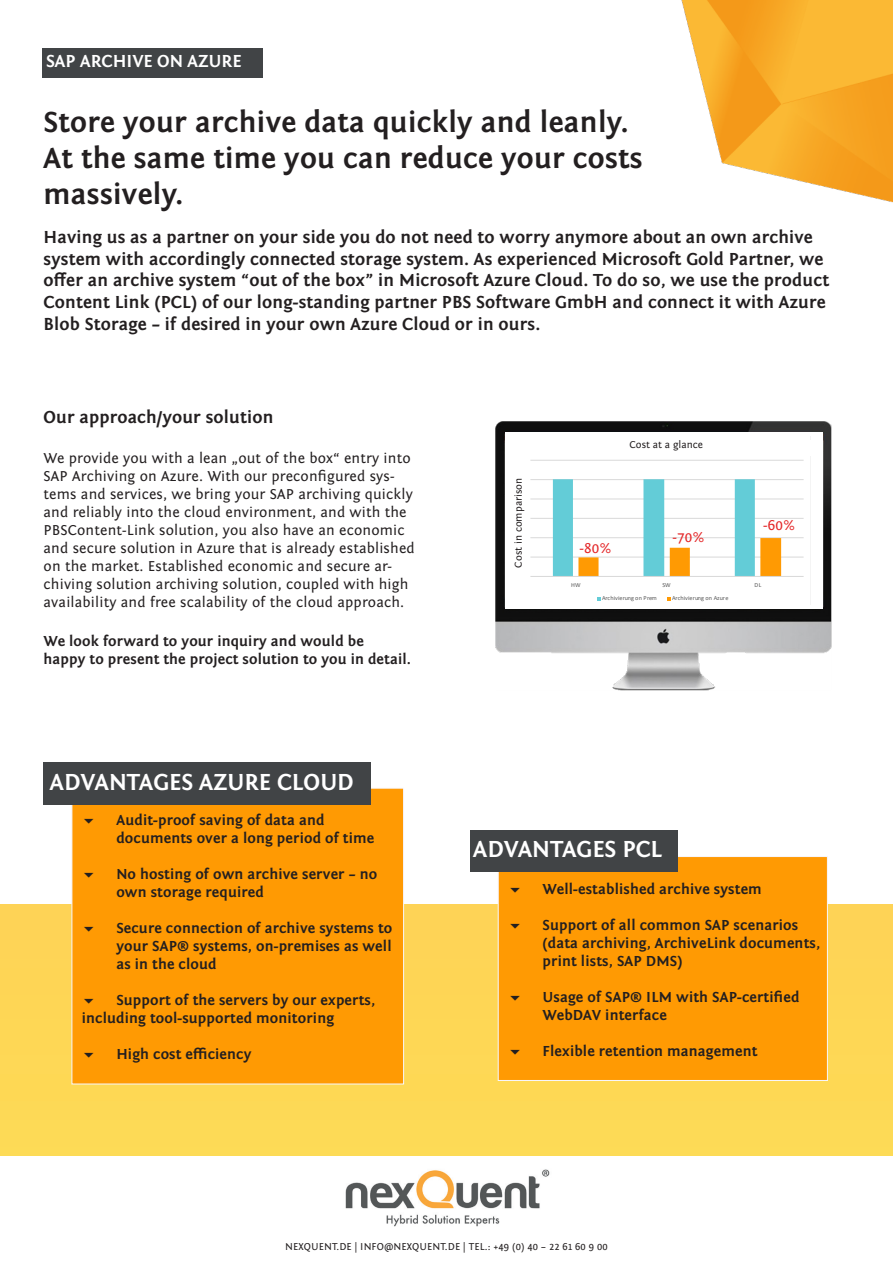
<style>
.page{position:relative;width:893px;height:1263px;background:#fff}
.page>*{position:absolute;margin:0;border:0;box-sizing:border-box;transform-origin:0 0}
.t1{font:700 30px/36px "Fontin Sans";letter-spacing:.01em;color:#231f20}
.t2{font:700 24px "Fontin Sans";color:#fff}
.t3{font:700 18px/21.6px "Fontin Sans";letter-spacing:.01em;color:#231f20}
.t4{font:700 18px "Fontin Sans";color:#fff}
.t5{font:700 15px/18px "Fontin Sans";letter-spacing:.01em;color:#231f20}
.t6{font:15px/18px "Fontin Sans";letter-spacing:.01em;color:#231f20}
.t7{font:15px "Fontin Sans";color:#e42729}
.t8{font:10.5px "Fontin Sans";letter-spacing:.01em;color:#231f20}
.t9{font:9.75px "Calibri";color:#595959}
.t10{font:6.15px "Calibri";letter-spacing:-.005em;color:#595959}
</style>
<div class="page">
<img style="left:681px;top:0;width:212px;height:203px">
<div style="left:0;top:904px;width:893px;height:251px;background:#fed856"></div>
<div style="left:43px;top:48px;width:220px;height:30px;background:#414446"></div>
<div style="left:72px;top:788px;width:332px;height:296px;background:#ff9a03;border:1px solid #f7f7ff"></div>
<div style="left:44px;top:762px;width:327px;height:43px;background:#414446"></div>
<div style="left:498px;top:856px;width:330px;height:225px;background:#ff9a03;border:1px solid #f7f7ff"></div>
<div style="left:470px;top:830px;width:207px;height:41px;background:#414446"></div>
<img style="left:345px;top:1169px;width:205px;height:58px">
<img style="left:495px;top:421px;width:337px;height:270px">
<div style="left:505px;top:433px;width:318px;height:176px;background:#fff"></div>
<svg style="left:530px;top:460px;width:274px;height:141px"></svg>
<p class="t4" style="left:46px;top:51px;width:197px">SAP ARCHIVE ON AZURE</p>
<h1 class="t1" style="left:44px;top:105px;width:601px">Store your archive data quickly and leanly.<br>At the same time you can reduce your costs massively.</h1>
<p class="t3" style="left:44px;top:227px;width:787px">Having us as a partner on your side you do not need to worry anymore about an own archive system with accordingly connected storage system. As experienced Microsoft Gold Partner, we offer an archive system “out of the box” in Microsoft Azure Cloud. To do so, we use the product Content Link (PCL) of our long-standing partner PBS Software GmbH and connect it with Azure Blob Storage – if desired in your own Azure Cloud or in ours.</p>
<p class="t3" style="left:44px;top:406px;width:231px">Our approach/your solution</p>
<p class="t6" style="left:44px;top:449px;width:373px">We provide you with a lean „out of the box“ entry into SAP Archiving on Azure. With our preconfigured sys&shy;tems and services, we bring your SAP archiving quickly and reliably into the cloud environment, and with the PBSContent-Link solution, you also have an economic and secure solution in Azure that is already established on the market. Established economic and secure ar&shy;chiving solution archiving solution, coupled with high availability and free scalability of the cloud approach.</p>
<p class="t5" style="left:44px;top:632px;width:369px">We look forward to your inquiry and would be<br>happy to present the project solution to you in detail.</p>
<h2 class="t2" style="left:50px;top:769px;width:305px">ADVANTAGES AZURE CLOUD</h2>
<p class="t5" style="left:116px;top:811px;width:259px">Audit-proof saving of data and documents over a long period of time</p>
<p class="t5" style="left:116px;top:865px;width:262px">No hosting of own archive server – no own storage required</p>
<p class="t5" style="left:116px;top:919px;width:277px;text-align:justify">Secure connection of archive systems to your SAP® systems, on-premises as well as in the cloud</p>
<p class="t5" style="left:82px;top:991px;width:295px;text-indent:34px">Support of the servers by our experts, including tool-supported monitoring</p>
<p class="t5" style="left:116px;top:1045px;width:137px">High cost efficiency</p>
<p class="t8" style="left:512px;top:568px;width:91px;rotate:-90deg">Cost in comparison</p>
<p class="t8" style="left:629px;top:439px;width:75px">Cost at a glance</p>
<p class="t9" style="left:622px;top:439px;width:80px">Kosten im Überblick</p>
<p class="t7" style="left:579px;top:540px;width:33px">-80%</p>
<p class="t7" style="left:672px;top:529px;width:33px">-70%</p>
<p class="t7" style="left:763px;top:516px;width:33px">-60%</p>
<p class="t10" style="left:571px;top:581px;width:11px">HW</p>
<p class="t10" style="left:662px;top:581px;width:10px">SW</p>
<p class="t10" style="left:754px;top:581px;width:8px">DL</p>
<p class="t10" style="left:602px;top:594px;width:56px">Archivierung on Prem</p>
<p class="t10" style="left:672px;top:594px;width:58px">Archivierung on Azure</p>
<h2 class="t2" style="left:473px;top:836px;width:190px">ADVANTAGES PCL</h2>
<p class="t5" style="left:543px;top:880px;width:221px">Well-established archive system</p>
<p class="t5" style="left:543px;top:916px;width:279px">Support of all common SAP scenarios (data archiving, ArchiveLink documents, print lists, SAP DMS)</p>
<p class="t5" style="left:543px;top:988px;width:258px">Usage of SAP® ILM with SAP-certified<br>WebDAV interface</p>
<p class="t5" style="left:543px;top:1042px;width:216px">Flexible retention management</p>
<p class="t8" style="left:285px;top:1240px;width:324px">NEXQUENT.DE | INFO@NEXQUENT.DE | TEL.: +49 (0) 40 – 22 61 60 9 00</p>
</div>
